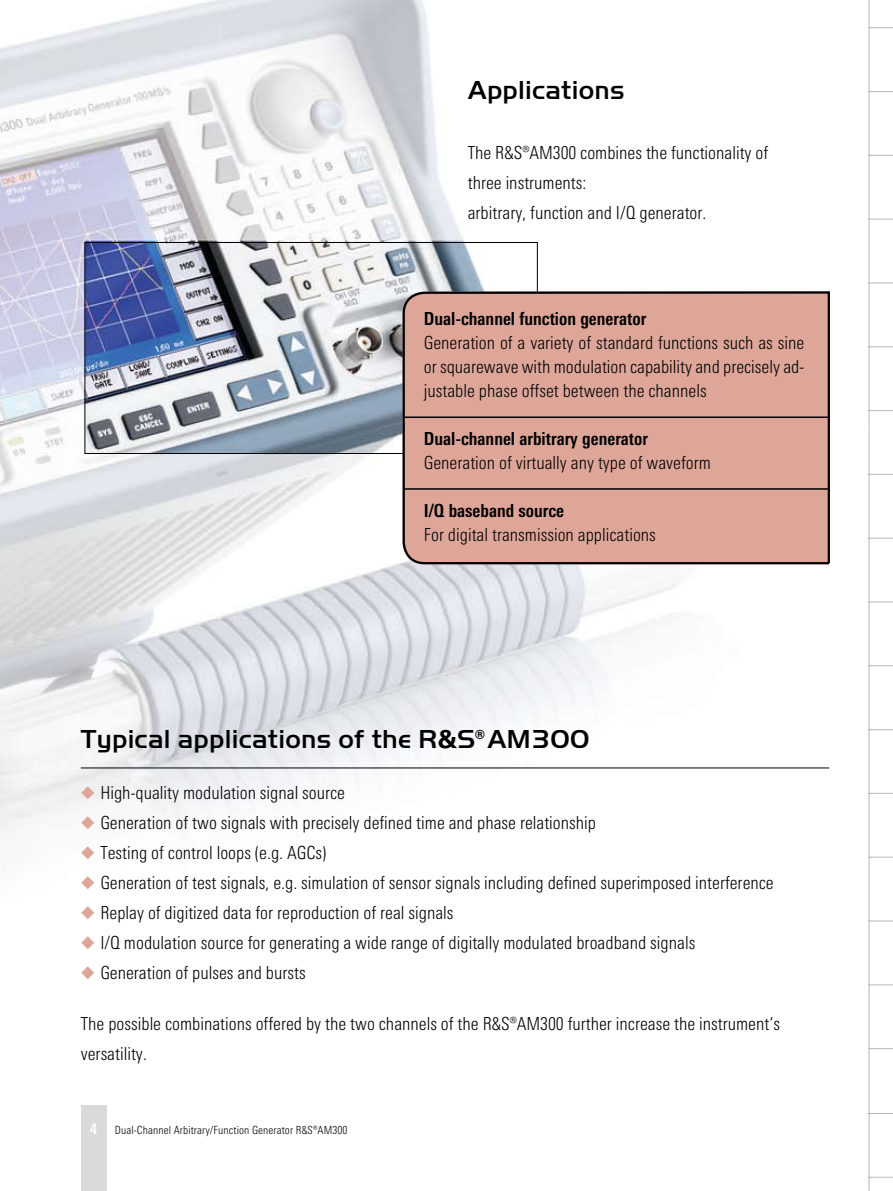
<style>
.page{position:relative;width:893px;height:1191px;background:#fff}
.page>*{position:absolute;margin:0;border:0;box-sizing:border-box;transform-origin:0 0}
.t1{font:27px "Handel Gothic EF Medium";letter-spacing:.01em;color:#000}
.t2{font:300 18px/30px "RS Univers Cond";color:#000}
.t3{font:700 18px "RS Univers Cond";color:#000}
.t4{font:300 11.25px "RS Univers Cond";letter-spacing:.01em;color:#000}
.s1{font-weight:700;font-size:15px;color:#fff}
</style>
<div class="page">
<img style="left:0;top:0;width:830px;height:1106px">
<img style="left:868px;top:0;width:25px;height:1191px">
<div style="left:81px;top:1106px;width:26px;height:85px;background:#d8dadc"></div>
<div style="left:85px;top:242px;width:453px;height:212px;border:1px solid #000"></div>
<div style="left:401px;top:290px;width:429px;height:275px;background:#dda698"></div>
<hr style="left:81px;top:767px;width:748px;height:1px;background:#000">
<svg style="left:81px;top:786px;width:13px;height:13px"></svg>
<svg style="left:81px;top:816px;width:13px;height:13px"></svg>
<svg style="left:81px;top:846px;width:13px;height:13px"></svg>
<svg style="left:81px;top:876px;width:13px;height:13px"></svg>
<svg style="left:81px;top:906px;width:13px;height:13px"></svg>
<svg style="left:81px;top:936px;width:13px;height:13px"></svg>
<svg style="left:81px;top:966px;width:13px;height:13px"></svg>
<h1 class="t1" style="left:468px;top:74px;width:158px">Applications</h1>
<p class="t2" style="left:468px;top:137px;width:302px">The R&amp;S®AM300 combines the functionality of three instruments:<br>arbitrary, function and I/Q generator.</p>
<p class="t3" style="left:424px;top:308px;width:224px">Dual-channel function generator</p>
<p class="t2" style="left:424px;top:330px;width:382px;line-height:24px;text-align:justify">Generation of a variety of standard functions such as sine or squarewave with modulation capability and precisely ad&shy;justable phase offset between the channels</p>
<p class="t3" style="left:424px;top:428px;width:226px">Dual-channel arbitrary generator</p>
<p class="t2" style="left:424px;top:447px;width:289px">Generation of virtually any type of waveform</p>
<p class="t3" style="left:424px;top:500px;width:142px">I/Q baseband source</p>
<p class="t2" style="left:424px;top:519px;width:234px">For digital transmission applications</p>
<h1 class="t1" style="left:81px;top:722px;width:510px">Typical applications of the ¸AM300</h1>
<p class="t2" style="left:100px;top:777px;width:675px">High-quality modulation signal source<br>Generation of two signals with precisely defined time and phase relationship<br>Testing of control loops (e.g. AGCs)<br>Generation of test signals, e.g. simulation of sensor signals including defined superimposed interference Replay of digitized data for reproduction of real signals<br>I/Q modulation source for generating a wide range of digitally modulated broadband signals<br>Generation of pulses and bursts</p>
<p class="t2" style="left:81px;top:1008px;width:701px">The possible combinations offered by the two channels of the R&amp;S®AM300 further increase the instrument‘s versatility.</p>
<p class="t4" style="left:90px;top:1124px;width:259px"><span class="s1">4</span> Dual-Channel Arbitrary/Function Generator R&amp;S®AM300</p>
</div>
